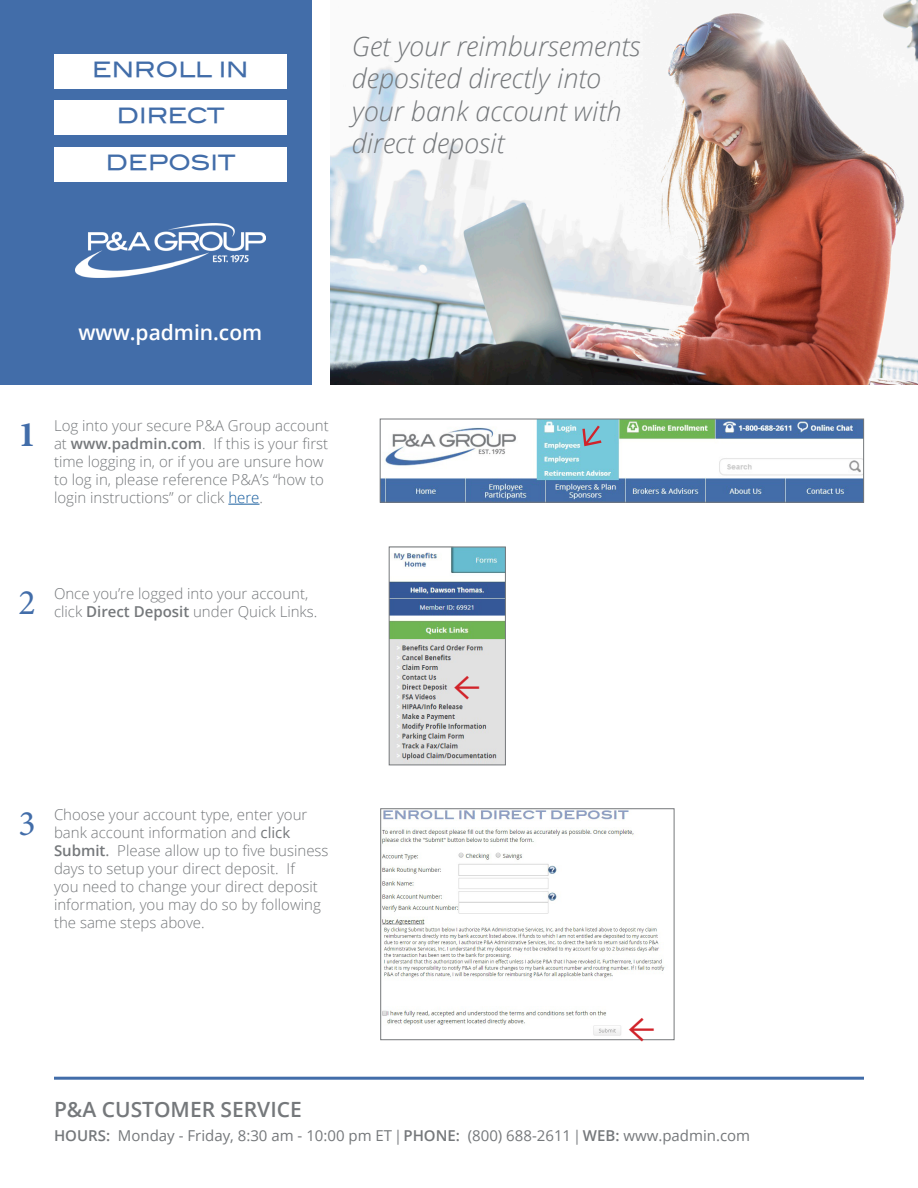
<style>
.page{position:relative;width:918px;height:1188px;background:#fff}
.page>*{position:absolute;margin:0;border:0;box-sizing:border-box;transform-origin:0 0}
.t1{font:42px "Minion Pro";color:#d1232a}
.t2{font:36px "Minion Pro";color:#426da9}
.t3{font:700 36px "Minion Pro";color:#426da9}
.t4{font:italic 300 27px/32.4px "Open Sans";color:#75787b}
.t5{font:21px "Blair Md ITCTT Medium";color:#426da9}
.t6{font:600 21px "Open Sans";color:#75787b}
.t7{font:600 21px "Open Sans";color:#fff}
.t8{font:300 15px/18px "Open Sans";color:#75787b}
.t9{font:15px "Open Sans";color:#75787b}
.s1{font-weight:600}
.s2{color:#175d9e}
.s3{font-weight:400}
.s4{font-family:"Minion Pro"}
</style>
<div class="page">
<div style="left:0;top:0;width:312px;height:384px;background:#426da9"></div>
<img style="left:391px;top:549px;width:113px;height:214px">
<div style="left:389px;top:547px;width:117px;height:218px;border:1px solid #75787b"></div>
<img style="left:330px;top:0;width:588px;height:384px">
<hr style="left:228px;top:504px;width:32px;height:1px;background:#175d9e">
<img style="left:382px;top:421px;width:480px;height:80px">
<div style="left:380px;top:419px;width:484px;height:84px;border:1px solid #75787b"></div>
<div style="left:54px;top:54px;width:233px;height:34px;background:#fff"></div>
<img style="left:75px;top:223px;width:190px;height:55px">
<hr style="left:54px;top:1077px;width:810px;height:3px;background:#426da9">
<img style="left:382px;top:810px;width:283px;height:226px">
<div style="left:380px;top:808px;width:294px;height:232px;border:1px solid #75787b"></div>
<div style="left:54px;top:100px;width:233px;height:35px;background:#fff"></div>
<div style="left:54px;top:147px;width:233px;height:34px;background:#fff"></div>
<svg style="left:575px;top:419px;width:33px;height:34px"></svg>
<p class="t5" style="left:92px;top:57px;width:158px">ENROLL IN</p>
<p class="t5" style="left:117px;top:103px;width:110px">DIRECT</p>
<p class="t5" style="left:106px;top:149px;width:131px">DEPOSIT</p>
<p class="t4" style="left:352px;top:29px;width:290px">Get your reimbursements deposited directly into your bank account with direct deposit</p>
<p class="t7" style="left:78px;top:318px;width:185px">www.padmin.com</p>
<p class="t3" style="left:18px;top:409px;width:19px">1</p>
<p class="t8" style="left:54px;top:416px;width:276px">Log into your secure P&amp;A Group account at <span class="s1">www.padmin.com</span>. If this is your first time logging in, or if you are unsure how to log in, please reference P&amp;A’s “how to login instructions” or click <span class="s2">here</span>.</p>
<p class="t2" style="left:18px;top:579px;width:19px">2</p>
<p class="t8" style="left:54px;top:585px;width:265px">Once you’re logged into your account, click <span class="s1">Direct Deposit</span> under Quick Links.</p>
<p class="t1" style="left:481px;top:718px;width:29px;rotate:-180deg">→</p>
<p class="t2" style="left:18px;top:799px;width:19px">3</p>
<p class="t8" style="left:54px;top:805px;width:276px">Choose your account type, enter your bank account information and <span class="s3">click </span><span class="s1">Submit</span><span class="s3">.</span> Please allow up to five business days to setup your direct deposit. If<br>you need to change your direct deposit information, you may do so by following the same steps above.</p>
<p class="t1" style="left:655px;top:1060px;width:29px;rotate:-180deg">→</p>
<p class="t6" style="left:54px;top:1095px;width:249px">P&amp;A CUSTOMER SERVICE</p>
<p class="t9" style="left:54px;top:1125px;width:698px"><span class="s1">HOURS:</span> Monday - Friday, 8:30 am - 10:00 pm ET <span class="s4">|</span> <span class="s1">PHONE:</span> (800) 688-2611 <span class="s4">|</span> <span class="s1">WEB:</span> www.padmin.com</p>
</div>
